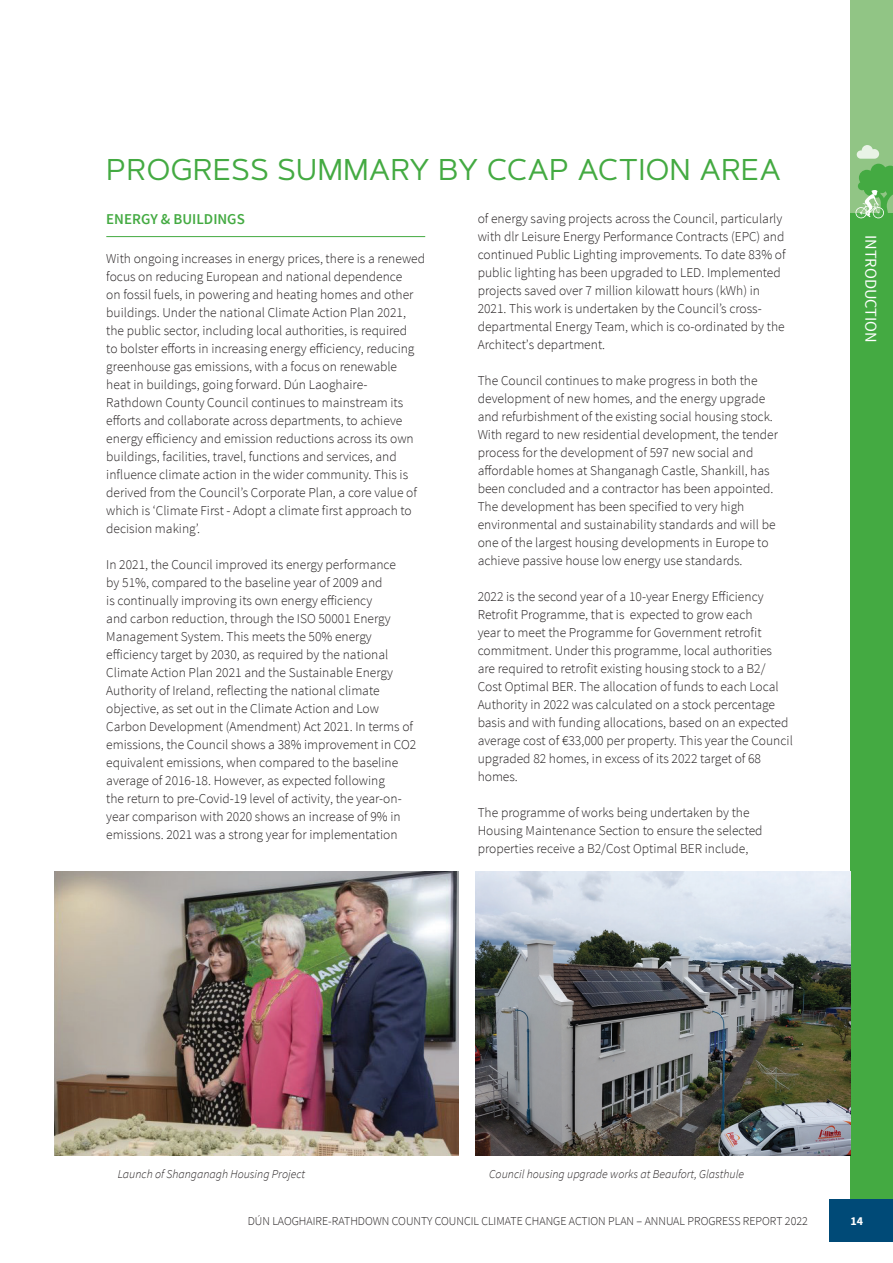
<style>
.page{position:relative;width:893px;height:1263px;background:#fff}
.page>*{position:absolute;margin:0;border:0;box-sizing:border-box;transform-origin:0 0}
.t1{font:30px "Artegra Sans";color:#44aa42}
.t2{font:16.5px "Source Sans Pro";color:#fff}
.t3{font:600 15px "Source Sans Pro";color:#44aa42}
.t4{font:300 13.5px/18px "Source Sans Pro";color:#231f20}
.t5{font:300 12px "Source Sans Pro";color:#231f20}
.t6{font:italic 300 12px "Source Sans Pro";color:#231f20}
.t7{font:700 12px "Source Sans Pro";color:#fff}
</style>
<div class="page">
<div style="left:850px;top:213px;width:43px;height:986px;background:#44aa42"></div>
<div style="left:850px;top:0;width:43px;height:213px;background:#91c585"></div>
<div style="left:829px;top:1199px;width:64px;height:43px;background:#004a77"></div>
<svg style="left:855px;top:145px;width:38px;height:73px"></svg>
<hr style="left:106px;top:236px;width:319px;height:1px;background:#44aa42">
<img style="left:54px;top:872px;width:405px;height:283px">
<img style="left:475px;top:872px;width:375px;height:283px">
<h1 class="t1" style="left:106px;top:148px;width:676px">PROGRESS SUMMARY BY CCAP ACTION AREA</h1>
<p class="t4" style="left:478px;top:209px;width:309px">of energy saving projects across the Council, particularly with dlr Leisure Energy Performance Contracts (EPC) and continued Public Lighting improvements. To date 83% of public lighting has been upgraded to LED. Implemented projects saved over 7 million kilowatt hours (kWh) in 2021. This work is undertaken by the Council’s cross&shy;departmental Energy Team, which is co-ordinated by the Architect’s department.</p>
<p class="t4" style="left:478px;top:371px;width:302px">The Council continues to make progress in both the development of new homes, and the energy upgrade and refurbishment of the existing social housing stock.<br>With regard to new residential development, the tender process for the development of 597 new social and affordable homes at Shanganagh Castle, Shankill, has been concluded and a contractor has been appointed.<br>The development has been specified to very high environmental and sustainability standards and will be one of the largest housing developments in Europe to achieve passive house low energy use standards.</p>
<p class="t4" style="left:478px;top:587px;width:317px">2022 is the second year of a 10-year Energy Efficiency Retrofit Programme, that is expected to grow each<br>year to meet the Programme for Government retrofit commitment. Under this programme, local authorities<br>are required to retrofit existing housing stock to a B2/ Cost Optimal BER. The allocation of funds to each Local Authority in 2022 was calculated on a stock percentage basis and with funding allocations, based on an expected average cost of €33,000 per property. This year the Council upgraded 82 homes, in excess of its 2022 target of 68 homes.</p>
<p class="t4" style="left:478px;top:803px;width:286px">The programme of works being undertaken by the<br>Housing Maintenance Section to ensure the selected properties receive a B2/Cost Optimal BER include,</p>
<p class="t3" style="left:106px;top:209px;width:140px">ENERGY &amp; BUILDINGS</p>
<p class="t4" style="left:106px;top:250px;width:320px">With ongoing increases in energy prices, there is a renewed focus on reducing European and national dependence<br>on fossil fuels, in powering and heating homes and other buildings. Under the national Climate Action Plan 2021, the public sector, including local authorities, is required<br>to bolster efforts in increasing energy efficiency, reducing greenhouse gas emissions, with a focus on renewable<br>heat in buildings, going forward. Dún Laoghaire-Rathdown County Council continues to mainstream its efforts and collaborate across departments, to achieve energy efficiency and emission reductions across its own buildings, facilities, travel, functions and services, and influence climate action in the wider community. This is derived from the Council’s Corporate Plan, a core value of which is ‘Climate First - Adopt a climate first approach to decision making’.</p>
<p class="t4" style="left:106px;top:556px;width:311px">In 2021, the Council improved its energy performance<br>by 51%, compared to the baseline year of 2009 and<br>is continually improving its own energy efficiency<br>and carbon reduction, through the ISO 50001 Energy Management System. This meets the 50% energy efficiency target by 2030, as required by the national Climate Action Plan 2021 and the Sustainable Energy Authority of Ireland, reflecting the national climate objective, as set out in the Climate Action and Low Carbon Development (Amendment) Act 2021. In terms of emissions, the Council shows a 38% improvement in CO2 equivalent emissions, when compared to the baseline average of 2016-18. However, as expected following<br>the return to pre-Covid-19 level of activity, the year-on&shy;year comparison with 2020 shows an increase of 9% in emissions. 2021 was a strong year for implementation</p>
<p class="t2" style="left:881px;top:235px;width:110px;rotate:90deg">INTRODUCTION</p>
<p class="t6" style="left:118px;top:1167px;width:189px">Launch of Shanganagh Housing Project</p>
<p class="t6" style="left:489px;top:1167px;width:256px">Council housing upgrade works at Beaufort, Glasthule</p>
<p class="t5" style="left:248px;top:1214px;width:562px">DÚN LAOGHAIRE-RATHDOWN COUNTY COUNCIL CLIMATE CHANGE ACTION PLAN – ANNUAL PROGRESS REPORT 2022</p>
<p class="t7" style="left:850px;top:1213px;width:14px">14</p>
</div>
